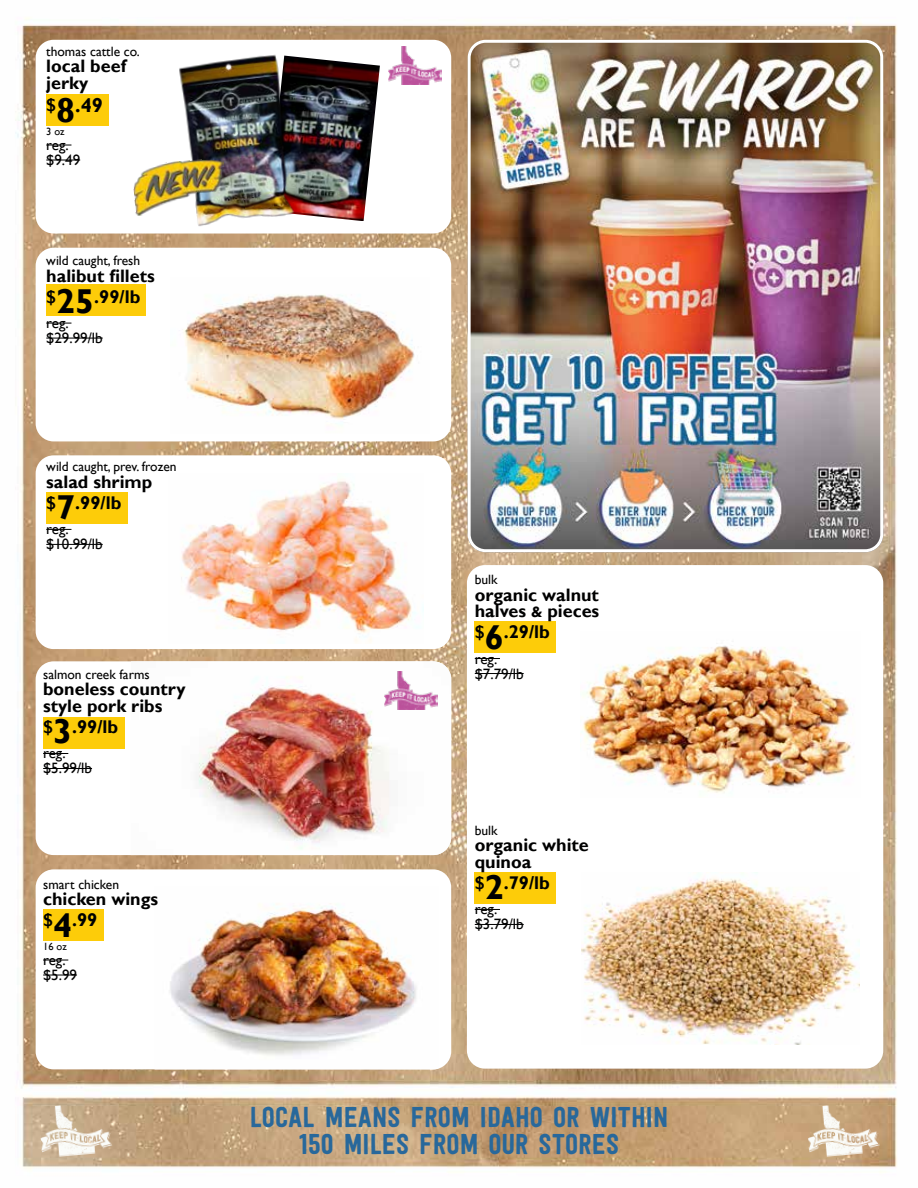
<style>
.page{position:relative;width:918px;height:1188px;background:#fff}
.page>*{position:absolute;margin:0;border:0;box-sizing:border-box;transform-origin:0 0}
.t1{font:28.5px/27px "Festivo LC Basic";color:#28689b;text-align:center}
.t2{font:700 20.1px "Gill Sans";color:#000}
.t3{font:700 18.3px "Gill Sans";color:#000101}
.t4{font:700 18px/16.5px "Gill Sans";color:#000}
.t5{font:700 18px/16.5px "Gill Sans";color:#000101}
.t6{font:15px/15px "Gill Sans";color:#000101}
.t7{font:15px/15px "Gill Sans";color:#000}
.t8{font:13.5px "Gill Sans";color:#000}
.t9{font:13.5px "Gill Sans";color:#000101}
.t10{font:10.5px "Gill Sans";color:#000}
.s1{font-size:18.3px}
.s2{font-size:34.5px}
.s3{font-size:15px}
</style>
<div class="page">
<img style="left:15px;top:18px;width:882px;height:1155px">
<svg style="left:37px;top:1101px;width:76px;height:57px"></svg>
<svg style="left:805px;top:1101px;width:76px;height:57px"></svg>
<div style="left:467px;top:565px;width:416px;height:504px;background:#fff;border-radius:18px"></div>
<img style="left:583px;top:646px;width:271px;height:147px">
<div style="left:475px;top:621px;width:81px;height:31px;background:#fdcc09"></div>
<svg style="left:475px;top:658px;width:25px;height:1px"></svg>
<hr style="left:475px;top:673px;width:49px;height:1px;background:#000101">
<div style="left:36px;top:661px;width:415px;height:194px;background:#fff;border-radius:18px"></div>
<img style="left:131px;top:661px;width:320px;height:194px">
<div style="left:36px;top:455px;width:415px;height:194px;background:#fff;border-radius:18px"></div>
<img style="left:181px;top:480px;width:238px;height:162px">
<div style="left:36px;top:248px;width:415px;height:193px;background:#fff;border-radius:18px"></div>
<img style="left:183px;top:294px;width:231px;height:125px">
<div style="left:36px;top:40px;width:415px;height:194px;background:#fff;border-radius:18px"></div>
<div style="left:36px;top:869px;width:415px;height:200px;background:#fff;border-radius:18px"></div>
<img style="left:170px;top:904px;width:268px;height:165px">
<div style="left:46px;top:94px;width:63px;height:31px;background:#fdcc09"></div>
<svg style="left:46px;top:145px;width:25px;height:1px"></svg>
<hr style="left:46px;top:160px;width:34px;height:1px;background:#000">
<div style="left:46px;top:285px;width:100px;height:31px;background:#fdcc09"></div>
<svg style="left:46px;top:323px;width:25px;height:1px"></svg>
<hr style="left:46px;top:338px;width:57px;height:1px;background:#000101">
<div style="left:43px;top:717px;width:81px;height:32px;background:#fdcc09"></div>
<svg style="left:43px;top:753px;width:25px;height:1px"></svg>
<hr style="left:43px;top:768px;width:49px;height:1px;background:#000101">
<div style="left:43px;top:909px;width:61px;height:31px;background:#fdcc09"></div>
<svg style="left:43px;top:960px;width:25px;height:1px"></svg>
<hr style="left:43px;top:975px;width:34px;height:1px;background:#000">
<img style="left:468px;top:40px;width:415px;height:512px">
<div style="left:468px;top:40px;width:415px;height:512px;border:3px solid #fff;border-radius:17px"></div>
<div style="left:46px;top:492px;width:82px;height:32px;background:#fdcc09"></div>
<svg style="left:46px;top:529px;width:25px;height:1px"></svg>
<hr style="left:46px;top:544px;width:57px;height:1px;background:#000101">
<img style="left:581px;top:872px;width:279px;height:173px">
<div style="left:475px;top:872px;width:81px;height:31px;background:#fdcc09"></div>
<svg style="left:475px;top:909px;width:25px;height:1px"></svg>
<hr style="left:475px;top:924px;width:49px;height:1px;background:#000101">
<img style="left:384px;top:671px;width:53px;height:38px">
<img style="left:300px;top:57px;width:80px;height:164px">
<img style="left:179px;top:54px;width:121px;height:172px">
<img style="left:389px;top:46px;width:53px;height:38px">
<img style="left:133px;top:157px;width:95px;height:59px">
<p class="t8" style="left:46px;top:43px;width:95px">thomas cattle co.</p>
<h3 class="t4" style="left:46px;top:58px;width:81px">local beef jerky</h3>
<h2 class="t2" style="left:46px;top:93px;width:58px"><span class="s1">$</span><span class="s2">8</span>.49</h2>
<p class="t10" style="left:46px;top:125px;width:20px">3 oz</p>
<p class="t7" style="left:46px;top:138px;width:35px">reg. $9.49</p>
<p class="t8" style="left:46px;top:253px;width:95px">wild caught, fresh</p>
<h3 class="t4" style="left:46px;top:268px;width:110px">halibut fillets</h3>
<h3 class="t3" style="left:46px;top:285px;width:96px">$<span class="s2">25</span>.99/lb</h3>
<p class="t6" style="left:46px;top:316px;width:58px">reg. $29.99/lb</p>
<p class="t8" style="left:46px;top:459px;width:132px">wild caught, prev. frozen</p>
<h3 class="t4" style="left:46px;top:474px;width:108px">salad shrimp</h3>
<h3 class="t3" style="left:46px;top:492px;width:77px">$<span class="s2">7</span>.99/lb</h3>
<p class="t6" style="left:46px;top:522px;width:58px">reg. $10.99/lb</p>
<p class="t8" style="left:43px;top:667px;width:108px">salmon creek farms</p>
<h3 class="t4" style="left:43px;top:682px;width:144px">boneless country style pork ribs</h3>
<h3 class="t3" style="left:43px;top:716px;width:77px">$<span class="s2">3</span>.99/lb</h3>
<p class="t6" style="left:43px;top:746px;width:50px">reg. $5.99/lb</p>
<p class="t8" style="left:43px;top:876px;width:78px">smart chicken</p>
<h3 class="t4" style="left:43px;top:891px;width:117px">chicken wings</h3>
<h3 class="t3" style="left:43px;top:909px;width:56px">$<span class="s2">4</span>.99</h3>
<p class="t10" style="left:43px;top:940px;width:25px">16 oz</p>
<p class="t7" style="left:43px;top:953px;width:35px">reg. $5.99</p>
<p class="t9" style="left:475px;top:572px;width:24px">bulk</p>
<h3 class="t5" style="left:475px;top:587px;width:126px">organic walnut halves <span class="s3">&amp;</span> pieces</h3>
<h3 class="t3" style="left:475px;top:621px;width:77px">$<span class="s2">6</span>.29/lb</h3>
<p class="t6" style="left:475px;top:651px;width:50px">reg. $7.79/lb</p>
<p class="t9" style="left:475px;top:823px;width:24px">bulk</p>
<h3 class="t5" style="left:475px;top:838px;width:116px">organic white quinoa</h3>
<h3 class="t3" style="left:475px;top:872px;width:77px">$<span class="s2">2</span>.79/lb</h3>
<p class="t6" style="left:475px;top:902px;width:50px">reg. $3.79/lb</p>
<h1 class="t1" style="left:250px;top:1103px;width:420px">LOCAL MEANS FROM IDAHO OR WITHIN<br>150 MILES FROM OUR STORES</h1>
</div>
